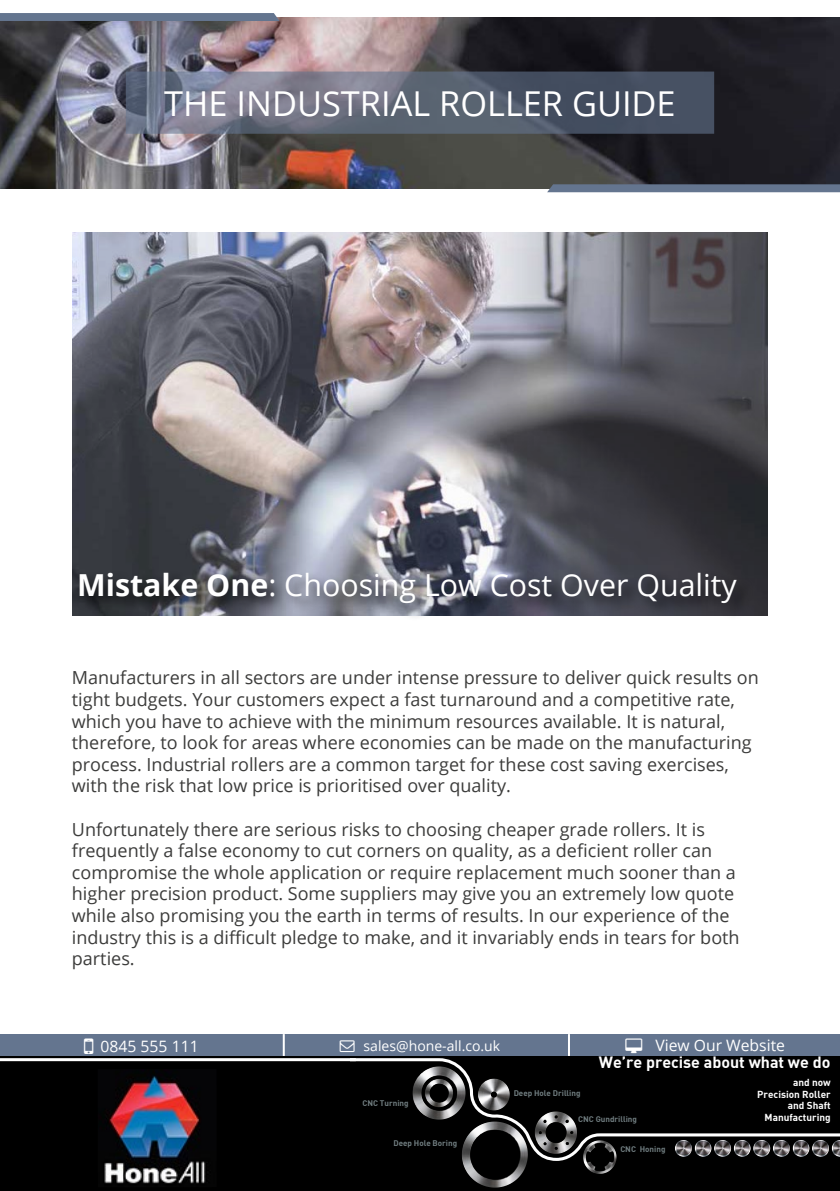
<style>
.page{position:relative;width:840px;height:1191px;background:#fff}
.page>*{position:absolute;margin:0;border:0;box-sizing:border-box;transform-origin:0 0}
.t1{font:34.2px "Open Sans";color:#fff}
.t2{font:30.4px "Open Sans";color:#fff}
.t3{font:18px/21.6px "Open Sans";color:#3c3c3b}
.t4{font:16px "DIN Bold";color:#fff}
.t5{font:15.8px "Open Sans";color:#fff}
.t6{font:14px "Open Sans";color:#fff}
.t7{font:10px/11.4px "DIN Bold";color:#fff;text-align:right}
.t8{font:8px "DIN Bold";color:#717e81}
.s1{font-weight:700}
</style>
<div class="page">
<div style="left:0;top:1051px;width:379px;height:140px;background:#000"></div>
<img style="left:0;top:17px;width:839px;height:171px">
<div style="left:0;top:1034px;width:839px;height:22px;background:#64758f"></div>
<div style="left:350px;top:1056px;width:489px;height:135px;background:#000"></div>
<img style="left:584px;top:1162px;width:32px;height:12px">
<img style="left:462px;top:1162px;width:33px;height:25px">
<svg style="left:350px;top:1058px;width:489px;height:104px"></svg>
<img style="left:363px;top:1160px;width:32px;height:1px">
<svg style="left:754px;top:1140px;width:7px;height:3px"></svg>
<svg style="left:774px;top:1140px;width:6px;height:3px"></svg>
<svg style="left:793px;top:1140px;width:7px;height:3px"></svg>
<svg style="left:813px;top:1140px;width:6px;height:3px"></svg>
<svg style="left:832px;top:1140px;width:7px;height:3px"></svg>
<svg style="left:676px;top:1140px;width:6px;height:3px"></svg>
<svg style="left:695px;top:1140px;width:7px;height:3px"></svg>
<svg style="left:715px;top:1140px;width:7px;height:3px"></svg>
<svg style="left:735px;top:1140px;width:6px;height:3px"></svg>
<div style="left:0;top:13px;width:279px;height:8px;background:#64758f"></div>
<svg style="left:547px;top:184px;width:292px;height:8px;background:#61728a"></svg>
<svg style="left:126px;top:72px;width:587px;height:62px;background:#5f6677"></svg>
<hr style="left:282px;top:1034px;width:2px;height:22px;background:#fff">
<hr style="left:567px;top:1034px;width:2px;height:22px;background:#fff">
<hr style="left:0;top:1058px;width:355px;height:3px;background:#fff">
<div style="left:356px;top:1161px;width:66px;height:30px;background:#000"></div>
<img style="left:104px;top:1069px;width:102px;height:115px">
<img style="left:72px;top:232px;width:695px;height:383px">
<div style="left:77px;top:570px;width:677px;height:51px;background:#000;opacity:.75"></div>
<h1 class="t1" style="left:164px;top:80px;width:512px">THE INDUSTRIAL ROLLER GUIDE</h1>
<h2 class="t2" style="left:77px;top:563px;width:660px"><span class="s1">Mistake One</span>: Choosing Low Cost Over Quality</h2>
<p class="t3" style="left:72px;top:666px;width:688px">Manufacturers in all sectors are under intense pressure to deliver quick results on tight budgets. Your customers expect a fast turnaround and a competitive rate, which you have to achieve with the minimum resources available. It is natural, therefore, to look for areas where economies can be made on the manufacturing process. Industrial rollers are a common target for these cost saving exercises, with the risk that low price is prioritised over quality.</p>
<p class="t3" style="left:72px;top:817px;width:669px">Unfortunately there are serious risks to choosing cheaper grade rollers. It is frequently a false economy to cut corners on quality, as a deficient roller can compromise the whole application or require replacement much sooner than a higher precision product. Some suppliers may give you an extremely low quote while also promising you the earth in terms of results. In our experience of the industry this is a difficult pledge to make, and it invariably ends in tears for both parties.</p>
<p class="t5" style="left:100px;top:1035px;width:100px">0845 555 111</p>
<p class="t6" style="left:363px;top:1036px;width:138px">sales@hone-all.co.uk</p>
<p class="t5" style="left:655px;top:1034px;width:131px">View Our Website</p>
<p class="t8" style="left:362px;top:1097px;width:48px">CNC Turning</p>
<p class="t8" style="left:393px;top:1137px;width:65px">Deep Hole Boring</p>
<p class="t4" style="left:598px;top:1052px;width:233px">We’re precise about what we do</p>
<p class="t8" style="left:513px;top:1088px;width:68px">Deep Hole Drilling</p>
<p class="t8" style="left:578px;top:1113px;width:60px">CNC Gundrilling</p>
<p class="t8" style="left:620px;top:1144px;width:47px">CNC Honing</p>
<p class="t7" style="left:756px;top:1076px;width:75px">and now<br>Precision Roller and Shaft<br>Manufacturing</p>
</div>
